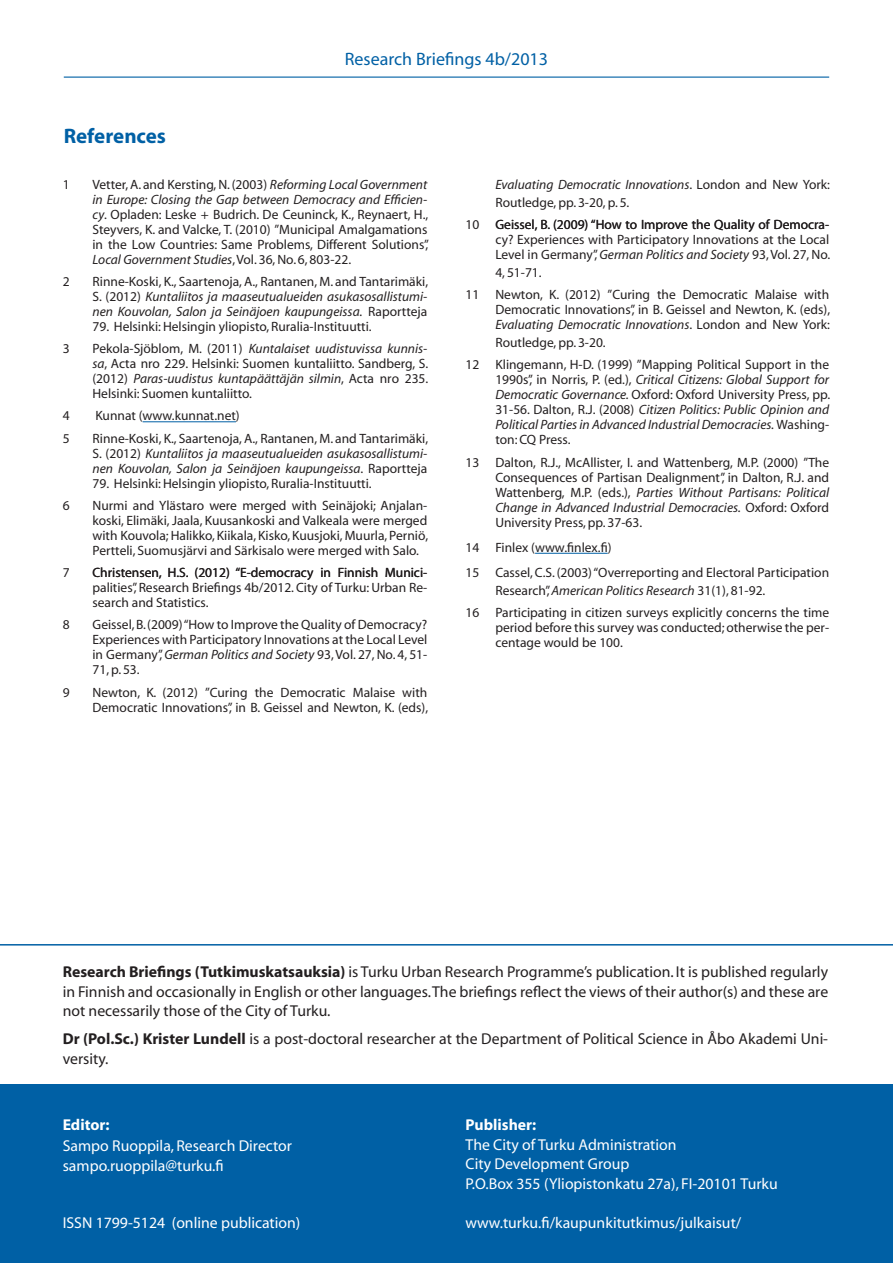
<style>
.page{position:relative;width:893px;height:1263px;background:#fff}
.page>*{position:absolute;margin:0;border:0;box-sizing:border-box;transform-origin:0 0}
.Väliotsikko_14{font:700 21px "Myriad";color:#0060a5}
.t1{font:18px "Myriad";color:#0060a5}
.leipä{font:15.75px/19.5px "Myriad";color:#231f20;text-align:justify}
.leipä-2{font:15.75px "Myriad";color:#fff}
.leipä-3{font:700 15.75px "Myriad";color:#fff}
.Kirjallisuus{font:13.5px/15px "Myriad";color:#231f20;text-align:justify}
.Kirjallisuus-2{font:italic 13.5px/15px "Myriad";color:#231f20;text-align:justify}
.s1{font-style:italic}
.s2{font-style:normal}
.s3{font-weight:700}
</style>
<div class="page">
<hr style="left:64px;top:77px;width:765px;height:1px;background:#0060a5">
<div style="left:0;top:1084px;width:893px;height:179px;background:#0060a5"></div>
<hr style="left:0;top:944px;width:893px;height:1px;background:#0060a5">
<hr style="left:143px;top:421px;width:93px;height:1px;background:#0060a5">
<hr style="left:535px;top:553px;width:73px;height:1px;background:#0060a5">
<h2 class="t1" style="left:345px;top:50px;width:205px">Research Briefings 4b/2013</h2>
<p class="Väliotsikko_14" style="left:64px;top:125px;width:104px">References</p>
<p class="Kirjallisuus" style="left:63px;top:177px;width:8px">1</p>
<p class="Kirjallisuus" style="left:92px;top:177px;width:338px">Vetter, A. and Kersting, N. (2003) <span class="s1">Reforming Local Government in Europe: Closing the Gap between Democracy and Efficien&shy;cy</span>. Opladen: Leske + Budrich. De Ceuninck, K., Reynaert, H., Steyvers, K. and Valcke, T. (2010) ”Municipal Amalgamations in the Low Countries: Same Problems, Different Solutions”, <span class="s1">Local Government Studies</span>, Vol. 36, No. 6, 803-22.</p>
<p class="Kirjallisuus" style="left:63px;top:275px;width:8px">2</p>
<p class="Kirjallisuus-2" style="left:92px;top:275px;width:337px"><span class="s2">Rinne-Koski, K., Saartenoja, A., Rantanen, M. and Tantarimäki, S. (2012)</span> Kuntaliitos ja maaseutualueiden asukasosallistumi&shy;nen Kouvolan, Salon ja Seinäjoen kaupungeissa. <span class="s2">Raportteja</span></p>
<p class="Kirjallisuus" style="left:92px;top:320px;width:281px">79. Helsinki: Helsingin yliopisto, Ruralia-Instituutti.</p>
<p class="Kirjallisuus" style="left:63px;top:342px;width:8px">3</p>
<p class="Kirjallisuus" style="left:92px;top:342px;width:337px">Pekola-Sjöblom, M. (2011) <span class="s1">Kuntalaiset uudistuvissa kunnis&shy;sa</span>, Acta nro 229. Helsinki: Suomen kuntaliitto. Sandberg, S. (2012) <span class="s1">Paras-uudistus kuntapäättäjän silmin</span>, Acta nro 235.<br>Helsinki: Suomen kuntaliitto.</p>
<p class="Kirjallisuus" style="left:63px;top:409px;width:8px">4</p>
<p class="Kirjallisuus" style="left:95px;top:409px;width:146px">Kunnat (www.kunnat.net)</p>
<p class="Kirjallisuus" style="left:63px;top:431px;width:8px">5</p>
<p class="Kirjallisuus-2" style="left:92px;top:431px;width:337px"><span class="s2">Rinne-Koski, K., Saartenoja, A., Rantanen, M. and Tantarimäki, S. (2012)</span> Kuntaliitos ja maaseutualueiden asukasosallistumi&shy;nen Kouvolan, Salon ja Seinäjoen kaupungeissa<span class="s2">. Raportteja</span></p>
<p class="Kirjallisuus" style="left:92px;top:476px;width:281px">79. Helsinki: Helsingin yliopisto, Ruralia-Instituutti.</p>
<p class="Kirjallisuus" style="left:63px;top:498px;width:8px">6</p>
<p class="Kirjallisuus" style="left:92px;top:498px;width:337px">Nurmi and Ylästaro were merged with Seinäjoki; Anjalan&shy;koski, Elimäki, Jaala, Kuusankoski and Valkeala were merged with Kouvola; Halikko, Kiikala, Kisko, Kuusjoki, Muurla, Perniö, Pertteli, Suomusjärvi and Särkisalo were merged with Salo.</p>
<p class="Kirjallisuus" style="left:63px;top:566px;width:8px">7</p>
<p class="Kirjallisuus" style="left:92px;top:566px;width:336px">Christensen, H.S. (2012) “E-democracy in Finnish Munici&shy;palities”, Research Briefings 4b/2012. City of Turku: Urban Re&shy;search and Statistics.</p>
<p class="Kirjallisuus" style="left:63px;top:618px;width:8px">8</p>
<p class="Kirjallisuus" style="left:92px;top:618px;width:336px">Geissel, B. (2009) “How to Improve the Quality of Democracy?<br>Experiences with Participatory Innovations at the Local Level in Germany”, <span class="s1">German Politics and Society</span> 93, Vol. 27, No. 4, 51- 71, p. 53.</p>
<p class="Kirjallisuus" style="left:63px;top:685px;width:8px">9</p>
<p class="Kirjallisuus" style="left:92px;top:685px;width:337px">Newton, K. (2012) ”Curing the Democratic Malaise with<br>Democratic Innovations”, in B. Geissel and Newton, K. (eds),</p>
<p class="Kirjallisuus" style="left:495px;top:176px;width:336px;line-height:18px"><span class="s1">Evaluating Democratic Innovations</span>. London and New York:<br>Routledge, pp. 3-20, p. 5.</p>
<p class="Kirjallisuus" style="left:495px;top:218px;width:336px;text-indent:-30px">10 Geissel, B. (2009) “How to Improve the Quality of Democra&shy;cy? Experiences with Participatory Innovations at the Local Level in Germany”, <span class="s1">German Politics and Society</span> 93, Vol. 27, No.</p>
<p class="Kirjallisuus" style="left:495px;top:266px;width:48px">4, 51-71.</p>
<p class="Kirjallisuus" style="left:495px;top:288px;width:336px;text-indent:-30px">11 Newton, K. (2012) ”Curing the Democratic Malaise with Democratic Innovations”, in B. Geissel and Newton, K. (eds), <span class="s1">Evaluating Democratic Innovations</span>. London and New York:</p>
<p class="Kirjallisuus" style="left:495px;top:336px;width:112px">Routledge, pp. 3-20.</p>
<p class="Kirjallisuus" style="left:495px;top:358px;width:336px;text-indent:-30px">12 Klingemann, H-D. (1999) ”Mapping Political Support in the 1990s”, in Norris, P. (ed.), <span class="s1">Critical Citizens: Global Support for Democratic Governance.</span> Oxford: Oxford University Press, pp.<br>31-56. Dalton, R.J. (2008) <span class="s1">Citizen Politics: Public Opinion and Political Parties in Advanced Industrial Democracies.</span> Washing&shy;ton: CQ Press.</p>
<p class="Kirjallisuus" style="left:495px;top:455px;width:335px;text-indent:-30px">13 Dalton, R.J., McAllister, I. and Wattenberg, M.P. (2000) ”The Consequences of Partisan Dealignment”, in Dalton, R.J. and Wattenberg, M.P. (eds.), <span class="s1">Parties Without Partisans: Political Change in Advanced Industrial Democracies.</span> Oxford: Oxford University Press, pp. 37-63.</p>
<p class="Kirjallisuus" style="left:466px;top:540px;width:147px">14 Finlex (www.finlex.fi)</p>
<p class="Kirjallisuus" style="left:495px;top:564px;width:335px;line-height:18px;text-indent:-30px">15 Cassel, C.S. (2003) “Overreporting and Electoral Participation<br>Research”, <span class="s1">American Politics Research</span> 31(1), 81-92.</p>
<p class="Kirjallisuus" style="left:495px;top:606px;width:335px;text-indent:-30px">16 Participating in citizen surveys explicitly concerns the time period before this survey was conducted; otherwise the per&shy;centage would be 100.</p>
<p class="leipä" style="left:63px;top:963px;width:767px"><span class="s3">Research Briefings (Tutkimuskatsauksia)</span> is Turku Urban Research Programme’s publication. It is published regularly in Finnish and occasionally in English or other languages. The briefings reflect the views of their author(s) and these are not necessarily those of the City of Turku.</p>
<p class="leipä" style="left:63px;top:1030px;width:767px"><span class="s3">Dr (Pol.Sc.) Krister Lundell</span> is a post-doctoral researcher at the Department of Political Science in Åbo Akademi Uni&shy;versity.</p>
<p class="leipä-3" style="left:63px;top:1117px;width:48px">Editor:</p>
<p class="leipä-2" style="left:63px;top:1137px;width:231px">Sampo Ruoppila, Research Director</p>
<p class="leipä-2" style="left:63px;top:1158px;width:162px">sampo.ruoppila@turku.fi</p>
<p class="leipä-2" style="left:63px;top:1215px;width:239px">ISSN 1799-5124 (online publication)</p>
<p class="leipä-3" style="left:466px;top:1117px;width:72px">Publisher:</p>
<p class="leipä-2" style="left:466px;top:1136px;width:212px">The City of Turku Administration</p>
<p class="leipä-2" style="left:466px;top:1156px;width:165px">City Development Group</p>
<p class="leipä-2" style="left:466px;top:1175px;width:314px">P.O.Box 355 (Yliopistonkatu 27a), FI-20101 Turku</p>
<p class="leipä-2" style="left:466px;top:1214px;width:277px">www.turku.fi/kaupunkitutkimus/julkaisut/</p>
</div>
